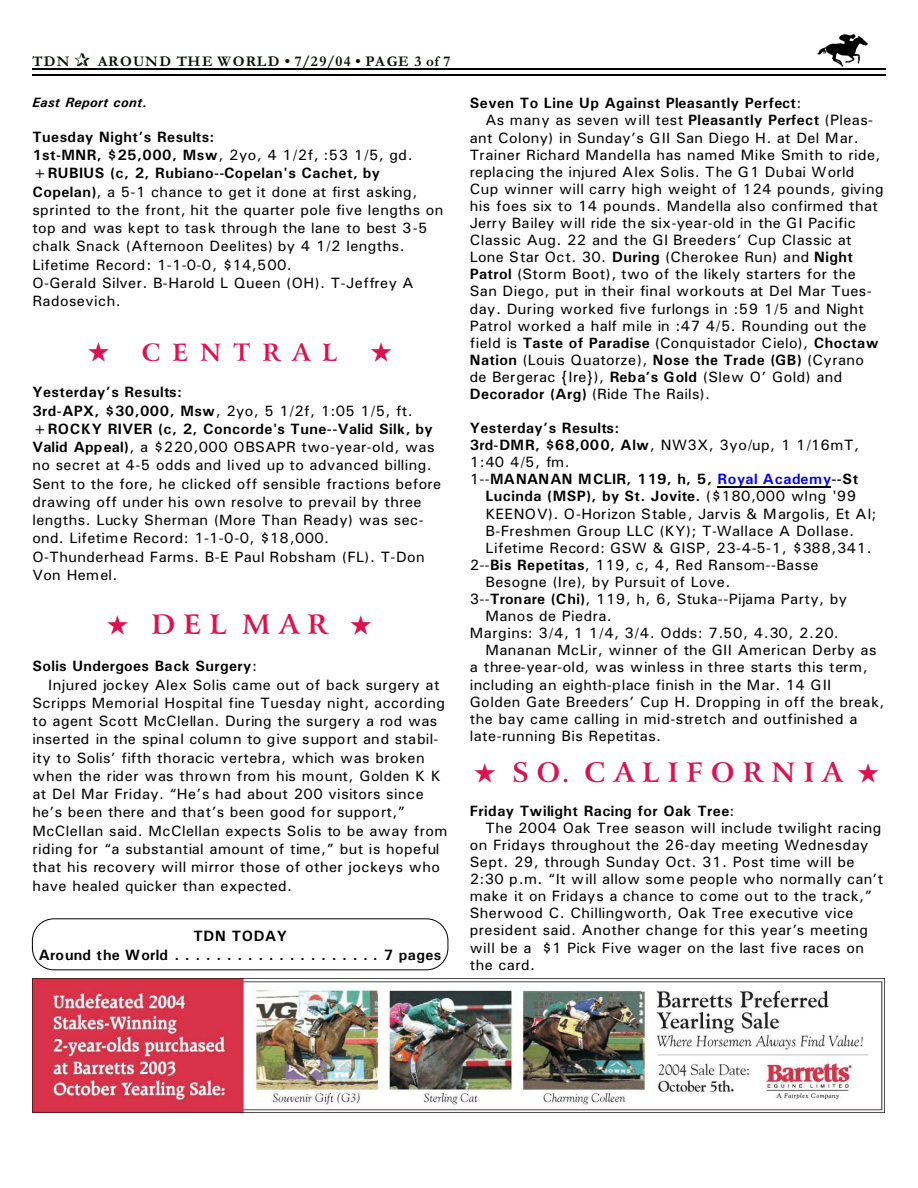
<style>
.page{position:relative;width:918px;height:1188px;background:#fff}
.page>*{position:absolute;margin:0;border:0;box-sizing:border-box;transform-origin:0 0}
.t1{font:700 27px "Arrus BT";letter-spacing:.3em;color:#db124d}
.t2{font:700 24px "Arrus BT";letter-spacing:.495em;color:#db124d}
.t3{font:15px/18.3px "Univers";letter-spacing:.03em;color:#000}
.t4{font:700 15px/19.2px "Univers";letter-spacing:.03em;color:#000;text-align:center}
.t5{font:15px "Univers";letter-spacing:.01em;color:#000}
.t6{font:15px "Univers";letter-spacing:.05em;color:#000}
.t7{font:700 15px "Univers";letter-spacing:.05em;color:#000}
.t8{font:700 15px "Garamond";letter-spacing:.085em;color:#001400}
.t9{font:italic 700 13.5px "Univers";letter-spacing:.025em;color:#000}
.s1{font-weight:700}
.s2{font-weight:400}
.s3{color:#00f}
</style>
<div class="page">
<img style="left:817px;top:35px;width:51px;height:31px">
<hr style="left:32px;top:68px;width:853px;height:1px;background:#000">
<hr style="left:32px;top:75px;width:853px;height:1px;background:#000">
<img style="left:32px;top:979px;width:852px;height:133px">
<hr style="left:718px;top:486px;width:113px;height:1px;background:#000">
<div style="left:32px;top:919px;width:416px;height:51px;border:1px solid #000;border-radius:22px"></div>
<p class="t8" style="left:32px;top:56px;width:39px">TDN</p>
<p class="t8" style="left:98px;top:56px;width:354px">AROUND THE WORLD • 7/29/04 • PAGE 3 of 7</p>
<p class="t9" style="left:32px;top:97px;width:116px">East Report cont.</p>
<p class="t3" style="left:32px;top:129px;width:413px"><span class="s1">Tuesday Night’s Results:<br>1st-MNR, $25,000, Msw</span>, 2yo, 4 1/2f, :53 1/5, gd. <span class="s1">+RUBIUS (c, 2, Rubiano--Copelan's Cachet, by Copelan)</span>, a 5-1 chance to get it done at first asking, sprinted to the front, hit the quarter pole five lengths on top and was kept to task through the lane to best 3-5 chalk Snack (Afternoon Deelites) by 4 1/2 lengths.<br>Lifetime Record: 1-1-0-0, $14,500.<br>O-Gerald Silver. B-Harold L Queen (OH). T-Jeffrey A Radosevich.</p>
<h2 class="t2" style="left:88px;top:342px;width:251px">★ CENTRAL</h2>
<p class="t3" style="left:32px;top:384px;width:410px"><span class="s1">Yesterday’s Results:<br>3rd-APX, $30,000, Msw</span>, 2yo, 5 1/2f, 1:05 1/5, ft. <span class="s1">+ROCKY RIVER (c, 2, Concorde's Tune--Valid Silk, by Valid Appeal)</span>, a $220,000 OBSAPR two-year-old, was no secret at 4-5 odds and lived up to advanced billing.<br>Sent to the fore, he clicked off sensible fractions before drawing off under his own resolve to prevail by three lengths. Lucky Sherman (More Than Ready) was sec&shy;ond. Lifetime Record: 1-1-0-0, $18,000.<br>O-Thunderhead Farms. B-E Paul Robsham (FL). T-Don Von Hemel.</p>
<h1 class="t1" style="left:107px;top:614px;width:267px">★ DEL MAR ★</h1>
<p class="t4" style="left:32px;top:658px;width:226px">Solis Undergoes Back Surgery<span class="s2">:</span></p>
<p class="t3" style="left:48px;top:677px;width:393px">Injured jockey Alex Solis came out of back surgery at</p>
<p class="t3" style="left:32px;top:695px;width:414px">Scripps Memorial Hospital fine Tuesday night, according</p>
<p class="t3" style="left:32px;top:713px;width:407px">to agent Scott McClellan. During the surgery a rod was</p>
<p class="t5" style="left:32px;top:734px;width:408px">inserted in the spinal column to give support and stabil-</p>
<p class="t3" style="left:32px;top:750px;width:394px">ity to Solis’ fifth thoracic vertebra, which was broken</p>
<p class="t3" style="left:32px;top:768px;width:410px">when the rider was thrown from his mount, Golden K K</p>
<p class="t3" style="left:32px;top:786px;width:393px">at Del Mar Friday. “He’s had about 200 visitors since</p>
<p class="t3" style="left:32px;top:804px;width:374px">he’s been there and that’s been good for support,”</p>
<p class="t3" style="left:32px;top:823px;width:417px">McClellan said. McClellan expects Solis to be away from</p>
<p class="t3" style="left:32px;top:841px;width:409px">riding for “a substantial amount of time,” but is hopeful</p>
<p class="t3" style="left:32px;top:859px;width:409px">that his recovery will mirror those of other jockeys who</p>
<p class="t3" style="left:32px;top:878px;width:261px">have healed quicker than expected.</p>
<p class="t4" style="left:39px;top:927px;width:404px">TDN TODAY<br>Around the World....................7 pages</p>
<p class="t4" style="left:470px;top:95px;width:333px">Seven To Line Up Against Pleasantly Perfect<span class="s2">:</span></p>
<p class="t3" style="left:485px;top:112px;width:389px">As many as seven will test <span class="s1">Pleasantly Perfect</span> (Pleas-</p>
<p class="t3" style="left:470px;top:130px;width:391px">ant Colony) in Sunday’s GII San Diego H. at Del Mar.</p>
<p class="t3" style="left:470px;top:147px;width:412px">Trainer Richard Mandella has named Mike Smith to ride,</p>
<p class="t5" style="left:470px;top:166px;width:386px">replacing the injured Alex Solis. The G1 Dubai World</p>
<p class="t3" style="left:470px;top:181px;width:415px">Cup winner will carry high weight of 124 pounds, giving</p>
<p class="t3" style="left:470px;top:198px;width:410px">his foes six to 14 pounds. Mandella also confirmed that</p>
<p class="t5" style="left:470px;top:218px;width:387px">Jerry Bailey will ride the six-year-old in the GI Pacific</p>
<p class="t3" style="left:470px;top:232px;width:384px">Classic Aug. 22 and the GI Breeders’ Cup Classic at</p>
<p class="t3" style="left:470px;top:249px;width:385px">Lone Star Oct. 30. <span class="s1">During</span> (Cherokee Run) and <span class="s1">Night</span></p>
<p class="t3" style="left:470px;top:266px;width:387px"><span class="s1">Patrol</span> (Storm Boot), two of the likely starters for the</p>
<p class="t3" style="left:470px;top:283px;width:403px">San Diego, put in their final workouts at Del Mar Tues-</p>
<p class="t3" style="left:470px;top:301px;width:396px">day. During worked five furlongs in :59 1/5 and Night</p>
<p class="t3" style="left:470px;top:318px;width:398px">Patrol worked a half mile in :47 4/5. Rounding out the</p>
<p class="t3" style="left:470px;top:335px;width:410px">field is <span class="s1">Taste of Paradise</span> (Conquistador Cielo), <span class="s1">Choctaw</span></p>
<p class="t3" style="left:470px;top:352px;width:396px"><span class="s1">Nation</span> (Louis Quatorze), <span class="s1">Nose the Trade (GB)</span> (Cyrano</p>
<p class="t3" style="left:470px;top:369px;width:374px">de Bergerac {Ire}), <span class="s1">Reba’s Gold</span> (Slew O’ Gold) and</p>
<p class="t3" style="left:470px;top:386px;width:242px"><span class="s1">Decorador (Arg)</span> (Ride The Rails).</p>
<p class="t4" style="left:470px;top:420px;width:151px">Yesterday’s Results:</p>
<p class="t3" style="left:470px;top:437px;width:391px"><span class="s1">3rd-DMR, $68,000, Alw</span>, NW3X, 3yo/up, 1 1/16mT,</p>
<p class="t3" style="left:470px;top:454px;width:102px">1:40 4/5, fm.</p>
<p class="t7" style="left:470px;top:474px;width:390px"><span class="s2">1--</span>MANANAN MCLIR, 119, h, 5, <span class="s3">Royal Academy</span>--St</p>
<p class="t4" style="left:485px;top:488px;width:372px">Lucinda (MSP), by St. Jovite. <span class="s2">($180,000 wlng '99</span></p>
<p class="t5" style="left:485px;top:508px;width:393px">KEENOV). O-Horizon Stable, Jarvis &amp; Margolis, Et Al;</p>
<p class="t3" style="left:485px;top:523px;width:370px">B-Freshmen Group LLC (KY); T-Wallace A Dollase.</p>
<p class="t3" style="left:485px;top:540px;width:388px">Lifetime Record: GSW &amp; GISP, 23-4-5-1, $388,341.</p>
<p class="t3" style="left:470px;top:557px;width:350px">2--<span class="s1">Bis Repetitas</span>, 119, c, 4, Red Ransom--Basse</p>
<p class="t3" style="left:485px;top:574px;width:246px">Besogne (Ire), by Pursuit of Love.</p>
<p class="t3" style="left:470px;top:591px;width:379px">3--<span class="s1">Tronare (Chi)</span>, 119, h, 6, Stuka--Pijama Party, by</p>
<p class="t3" style="left:485px;top:608px;width:128px">Manos de Piedra.</p>
<p class="t3" style="left:470px;top:625px;width:370px">Margins: 3/4, 1 1/4, 3/4. Odds: 7.50, 4.30, 2.20.</p>
<p class="t3" style="left:485px;top:642px;width:393px">Mananan McLir, winner of the GII American Derby as</p>
<p class="t6" style="left:470px;top:662px;width:400px">a three-year-old, was winless in three starts this term,</p>
<p class="t3" style="left:470px;top:677px;width:363px">including an eighth-place finish in the Mar. 14 GII</p>
<p class="t3" style="left:470px;top:694px;width:416px">Golden Gate Breeders’ Cup H. Dropping in off the break,</p>
<p class="t3" style="left:470px;top:711px;width:389px">the bay came calling in mid-stretch and outfinished a</p>
<p class="t3" style="left:470px;top:728px;width:193px">late-running Bis Repetitas.</p>
<h1 class="t1" style="left:475px;top:762px;width:406px">★ SO. CALIFORNIA ★</h1>
<p class="t4" style="left:470px;top:802px;width:266px">Friday Twilight Racing for Oak Tree<span class="s2">:</span></p>
<p class="t3" style="left:485px;top:820px;width:397px">The 2004 Oak Tree season will include twilight racing</p>
<p class="t3" style="left:470px;top:837px;width:400px">on Fridays throughout the 26-day meeting Wednesday</p>
<p class="t3" style="left:470px;top:854px;width:386px">Sept. 29, through Sunday Oct. 31. Post time will be</p>
<p class="t3" style="left:470px;top:871px;width:415px">2:30 p.m. “It will allow some people who normally can’t</p>
<p class="t3" style="left:470px;top:888px;width:404px">make it on Fridays a chance to come out to the track,”</p>
<p class="t3" style="left:470px;top:905px;width:385px">Sherwood C. Chillingworth, Oak Tree executive vice</p>
<p class="t3" style="left:470px;top:922px;width:400px">president said. Another change for this year’s meeting</p>
<p class="t3" style="left:470px;top:940px;width:396px">will be a $1 Pick Five wager on the last five races on</p>
<p class="t3" style="left:470px;top:957px;width:67px">the card.</p>
</div>
